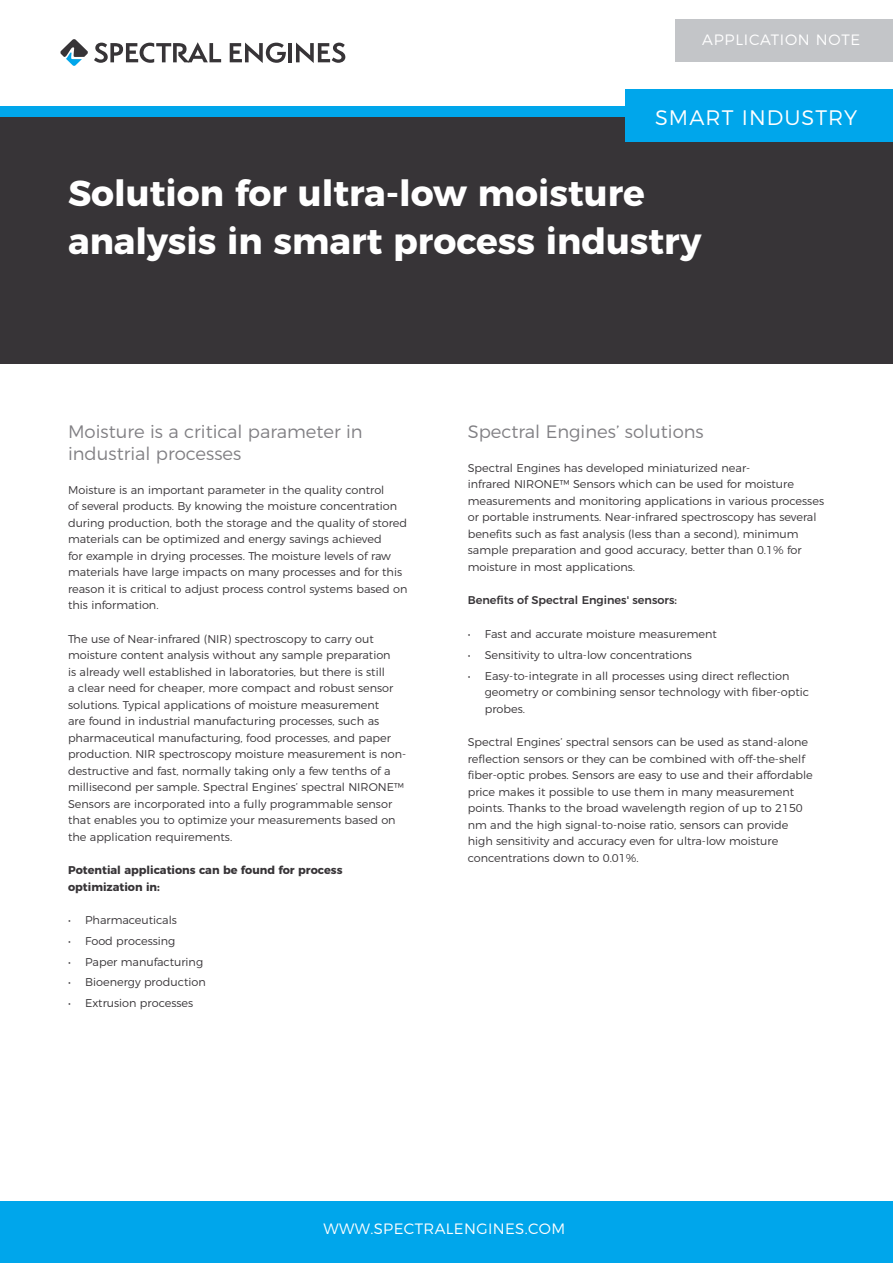
<style>
.page{position:relative;width:893px;height:1263px;background:#fff}
.page>*{position:absolute;margin:0;border:0;box-sizing:border-box;transform-origin:0 0}
.t1{font:700 36px/48px "Montserrat";color:#fff}
.t2{font:300 21px "Montserrat";letter-spacing:.05em;color:#fff}
.t3{font:300 18px/21.6px "Montserrat";color:#818084}
.t4{font:300 15px "Montserrat";letter-spacing:.025em;color:#fff}
.t5{font:300 15px "Montserrat";letter-spacing:.05em;color:#fff}
.t6{font:300 11.25px/16.5px "Montserrat";color:#373437}
.t7{font:700 11.25px/16.5px "Montserrat";color:#373437}
.t8{font:500 11.25px "Montserrat";color:#373437}
</style>
<div class="page">
<div style="left:0;top:113px;width:893px;height:251px;background:#373437"></div>
<svg style="left:60px;top:39px;width:28px;height:27px"></svg>
<svg style="left:230px;top:43px;width:56px;height:20px"></svg>
<hr style="left:289px;top:43px;width:3px;height:19px;background:#373437">
<svg style="left:296px;top:43px;width:49px;height:20px"></svg>
<svg style="left:94px;top:42px;width:127px;height:21px"></svg>
<div style="left:0;top:1201px;width:893px;height:62px;background:#00a6eb"></div>
<div style="left:0;top:106px;width:893px;height:11px;background:#00a6eb"></div>
<div style="left:625px;top:89px;width:268px;height:53px;background:#00a6eb"></div>
<div style="left:676px;top:19px;width:217px;height:43px;background:#c3c5c8"></div>
<h3 class="t5" style="left:702px;top:28px;width:159px">APPLICATION NOTE</h3>
<h2 class="t2" style="left:655px;top:101px;width:204px">SMART INDUSTRY</h2>
<h1 class="t1" style="left:68px;top:166px;width:635px">Solution for ultra-low moisture analysis in smart process industry</h1>
<h3 class="t3" style="left:68px;top:420px;width:296px">Moisture is a critical parameter in industrial processes</h3>
<p class="t6" style="left:68px;top:480px;width:341px">Moisture is an important parameter in the quality control<br>of several products. By knowing the moisture concentration during production, both the storage and the quality of stored materials can be optimized and energy savings achieved<br>for example in drying processes. The moisture levels of raw materials have large impacts on many processes and for this reason it is critical to adjust process control systems based on this information.</p>
<p class="t6" style="left:68px;top:629px;width:340px">The use of Near-infrared (NIR) spectroscopy to carry out moisture content analysis without any sample preparation<br>is already well established in laboratories, but there is still<br>a clear need for cheaper, more compact and robust sensor solutions. Typical applications of moisture measurement<br>are found in industrial manufacturing processes, such as pharmaceutical manufacturing, food processes, and paper production. NIR spectroscopy moisture measurement is non&shy;destructive and fast, normally taking only a few tenths of a millisecond per sample. Spectral Engines’ spectral NIRONE™ Sensors are incorporated into a fully programmable sensor that enables you to optimize your measurements based on the application requirements.</p>
<p class="t7" style="left:68px;top:861px;width:276px">Potential applications can be found for process optimization in:</p>
<p class="t6" style="left:68px;top:911px;width:110px">• Pharmaceuticals</p>
<p class="t6" style="left:68px;top:932px;width:109px">• Food processing</p>
<p class="t6" style="left:68px;top:952px;width:137px">• Paper manufacturing</p>
<p class="t6" style="left:68px;top:973px;width:139px">• Bioenergy production</p>
<p class="t6" style="left:68px;top:994px;width:127px">• Extrusion processes</p>
<h3 class="t3" style="left:468px;top:420px;width:238px">Spectral Engines’ solutions</h3>
<p class="t6" style="left:468px;top:459px;width:358px">Spectral Engines has developed miniaturized near-<br>infrared NIRONE™ Sensors which can be used for moisture measurements and monitoring applications in various processes or portable instruments. Near-infrared spectroscopy has several benefits such as fast analysis (less than a second), minimum sample preparation and good accuracy, better than 0.1% for moisture in most applications.</p>
<p class="t8" style="left:468px;top:591px;width:211px">Benefits of Spectral Engines' sensors:</p>
<p class="t6" style="left:468px;top:625px;width:251px">• Fast and accurate moisture measurement</p>
<p class="t6" style="left:468px;top:645px;width:226px">• Sensitivity to ultra-low concentrations</p>
<p class="t6" style="left:485px;top:666px;width:326px;text-indent:-17px">• Easy-to-integrate in all processes using direct reflection geometry or combining sensor technology with fiber-optic probes.</p>
<p class="t6" style="left:468px;top:733px;width:347px">Spectral Engines’ spectral sensors can be used as stand-alone reflection sensors or they can be combined with off-the-shelf fiber-optic probes. Sensors are easy to use and their affordable price makes it possible to use them in many measurement points. Thanks to the broad wavelength region of up to 2150 nm and the high signal-to-noise ratio, sensors can provide high sensitivity and accuracy even for ultra-low moisture concentrations down to 0.01%.</p>
<h3 class="t4" style="left:324px;top:1217px;width:243px">WWW.SPECTRALENGINES.COM</h3>
</div>
